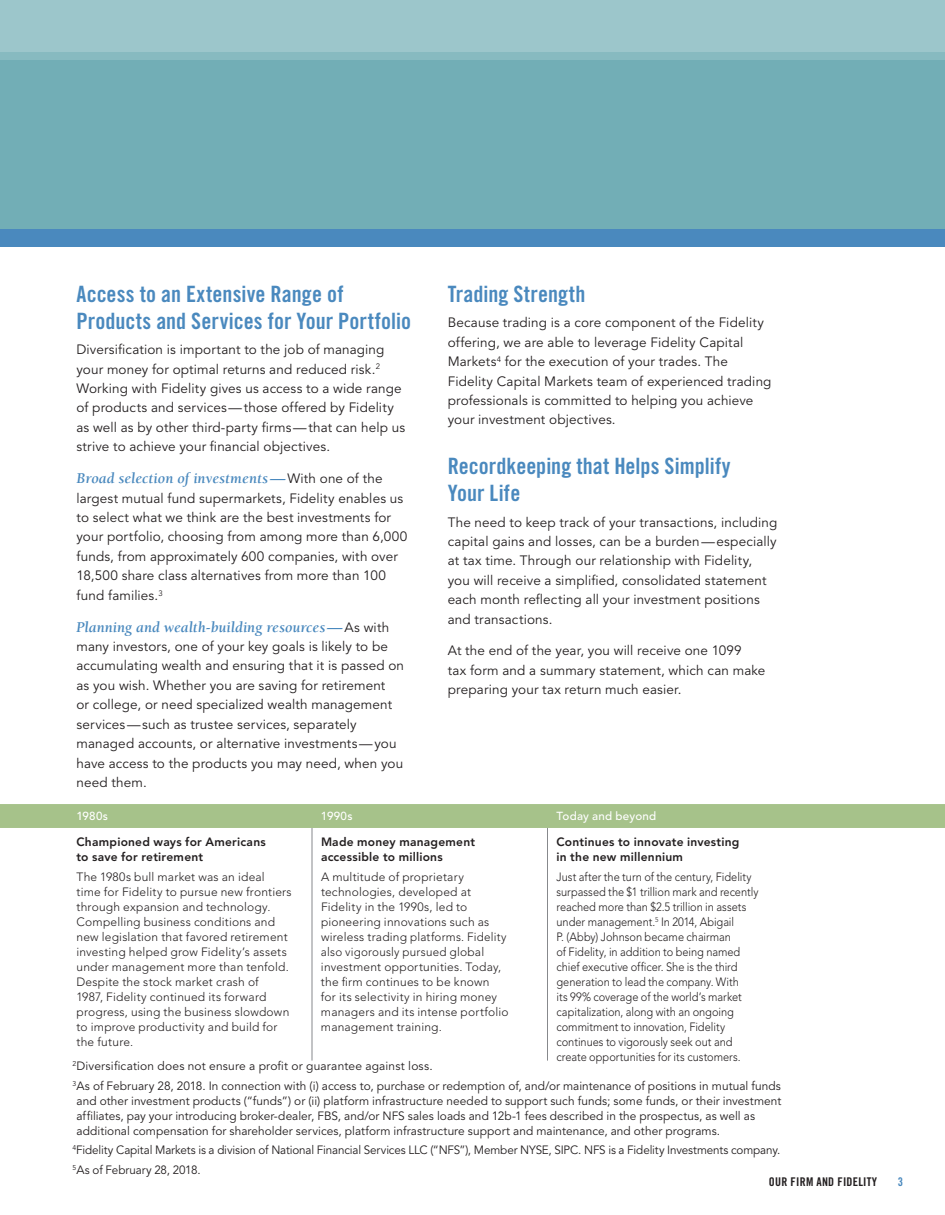
<style>
.page{position:relative;width:945px;height:1215px;background:#fff}
.page>*{position:absolute;margin:0;border:0;box-sizing:border-box;transform-origin:0 0}
.t1{font:22.5px/27px "Trade Gothic Bold Cond Twenty";color:#4a89be}
.t2{font:italic 700 15.3px "Berkeley";color:#4a89be}
.t3{font:13.5px/19.5px "Avenir";letter-spacing:.01em;color:#231f20}
.t4{font:300 12px/15px "Avenir";letter-spacing:.01em;color:#231f20}
.t5{font:12px/19.5px "Avenir";letter-spacing:.005em;color:#231f20}
.t6{font:300 12px/15px "Avenir";letter-spacing:.01em;color:#231f20;scale:.92 1}
.t7{font:800 12px/15px "Avenir";letter-spacing:.02em;color:#231f20}
.t8{font:12px "Trade Gothic Bold Cond Twenty";letter-spacing:.02em;color:#231f20}
.t9{font:12px "Trade Gothic Bold Cond Twenty";color:#4a89be}
.t10{font:500 11.7px "Avenir";letter-spacing:.02em;color:#fff}
.s1{font-family:"Avenir";font-weight:400;font-style:normal;font-size:13.5px;color:#231f20}
</style>
<div class="page">
<div style="left:0;top:0;width:945px;height:230px;background:#72aeb6"></div>
<div style="left:0;top:0;width:945px;height:52px;background:#9cc6cb"></div>
<div style="left:0;top:52px;width:945px;height:8px;background:#87bac0"></div>
<div style="left:0;top:230px;width:945px;height:18px;background:#4a89be"></div>
<hr style="left:0;top:0;width:1px;height:52px;background:#fff">
<div style="left:0;top:804px;width:945px;height:24px;background:#a6c28a"></div>
<hr style="left:312px;top:828px;width:1px;height:233px;background:#87898c">
<hr style="left:547px;top:828px;width:1px;height:233px;background:#87898c">
<h1 class="t1" style="left:76px;top:280px;width:336px">Access to an Extensive Range of<br>Products and Services for Your Portfolio</h1>
<p class="t3" style="left:76px;top:340px;width:330px">Diversification is important to the job of managing your money for optimal returns and reduced risk.<sup>2<br></sup>Working with Fidelity gives us access to a wide range of products and services—those offered by Fidelity as well as by other third-party firms—that can help us strive to achieve your financial objectives.</p>
<p class="t2" style="left:76px;top:470px;width:308px">Broad selection of investments—<span class="s1">With one of the</span></p>
<p class="t3" style="left:76px;top:488px;width:332px">largest mutual fund supermarkets, Fidelity enables us to select what we think are the best investments for your portfolio, choosing from among more than 6,000 funds, from approximately 600 companies, with over 18,500 share class alternatives from more than 100 fund families.<sup>3</sup></p>
<p class="t2" style="left:76px;top:619px;width:314px">Planning and wealth-building resources—<span class="s1">As with</span></p>
<p class="t3" style="left:77px;top:637px;width:329px">many investors, one of your key goals is likely to be accumulating wealth and ensuring that it is passed on as you wish. Whether you are saving for retirement<br>or college, or need specialized wealth management services—such as trustee services, separately managed accounts, or alternative investments—you have access to the products you may need, when you need them.</p>
<h1 class="t1" style="left:448px;top:280px;width:139px">Trading Strength</h1>
<p class="t3" style="left:448px;top:313px;width:325px">Because trading is a core component of the Fidelity offering, we are able to leverage Fidelity Capital Markets<sup>4</sup> for the execution of your trades. The Fidelity Capital Markets team of experienced trading professionals is committed to helping you achieve your investment objectives.</p>
<h1 class="t1" style="left:448px;top:452px;width:284px">Recordkeeping that Helps Simplify<br>Your Life</h1>
<p class="t3" style="left:448px;top:512px;width:331px">The need to keep track of your transactions, including capital gains and losses, can be a burden—especially at tax time. Through our relationship with Fidelity, you will receive a simplified, consolidated statement each month reflecting all your investment positions and transactions.</p>
<p class="t3" style="left:448px;top:641px;width:319px">At the end of the year, you will receive one 1099<br>tax form and a summary statement, which can make preparing your tax return much easier.</p>
<p class="t10" style="left:76px;top:810px;width:33px">1980s</p>
<p class="t10" style="left:321px;top:810px;width:33px">1990s</p>
<p class="t10" style="left:556px;top:810px;width:101px">Today and beyond</p>
<p class="t7" style="left:76px;top:834px;width:191px">Championed ways for Americans to save for retirement</p>
<p class="t4" style="left:76px;top:869px;width:217px">The 1980s bull market was an ideal time for Fidelity to pursue new frontiers through expansion and technology.<br>Compelling business conditions and new legislation that favored retirement investing helped grow Fidelity’s assets under management more than tenfold.<br>Despite the stock market crash of<br>1987, Fidelity continued its forward progress, using the business slowdown to improve productivity and build for the future.</p>
<p class="t7" style="left:321px;top:834px;width:156px">Made money management accessible to millions</p>
<p class="t4" style="left:321px;top:869px;width:189px">A multitude of proprietary technologies, developed at<br>Fidelity in the 1990s, led to pioneering innovations such as wireless trading platforms. Fidelity also vigorously pursued global investment opportunities. Today, the firm continues to be known<br>for its selectivity in hiring money managers and its intense portfolio management training.</p>
<p class="t7" style="left:556px;top:834px;width:185px">Continues to innovate investing in the new millennium</p>
<p class="t6" style="left:556px;top:869px;width:221px">Just after the turn of the century, Fidelity surpassed the $1 trillion mark and recently reached more than $2.5 trillion in assets under management.<sup>5</sup> In 2014, Abigail<br>P. (Abby) Johnson became chairman<br>of Fidelity, in addition to being named chief executive officer. She is the third generation to lead the company. With<br>its 99% coverage of the world’s market capitalization, along with an ongoing commitment to innovation, Fidelity continues to vigorously seek out and create opportunities for its customers.</p>
<p class="t5" style="left:73px;top:1057px;width:710px"><sup>2</sup>Diversification does not ensure a profit or guarantee against loss.<br><sup>3</sup>As of February 28, 2018. In connection with (i) access to, purchase or redemption of, and/or maintenance of positions in mutual funds</p>
<p class="t5" style="left:77px;top:1093px;width:706px;line-height:15px">and other investment products (“funds”) or (ii) platform infrastructure needed to support such funds; some funds, or their investment affiliates, pay your introducing broker-dealer, FBS, and/or NFS sales loads and 12b-1 fees described in the prospectus, as well as additional compensation for shareholder services, platform infrastructure support and maintenance, and other programs.</p>
<p class="t5" style="left:72px;top:1141px;width:710px"><sup>4</sup>Fidelity Capital Markets is a division of National Financial Services LLC (“NFS”), Member NYSE, SIPC. NFS is a Fidelity Investments company.<br><sup>5</sup>As of February 28, 2018.</p>
<p class="t8" style="left:769px;top:1175px;width:110px">OUR FIRM AND FIDELITY</p>
<p class="t9" style="left:898px;top:1175px;width:7px">3</p>
</div>
